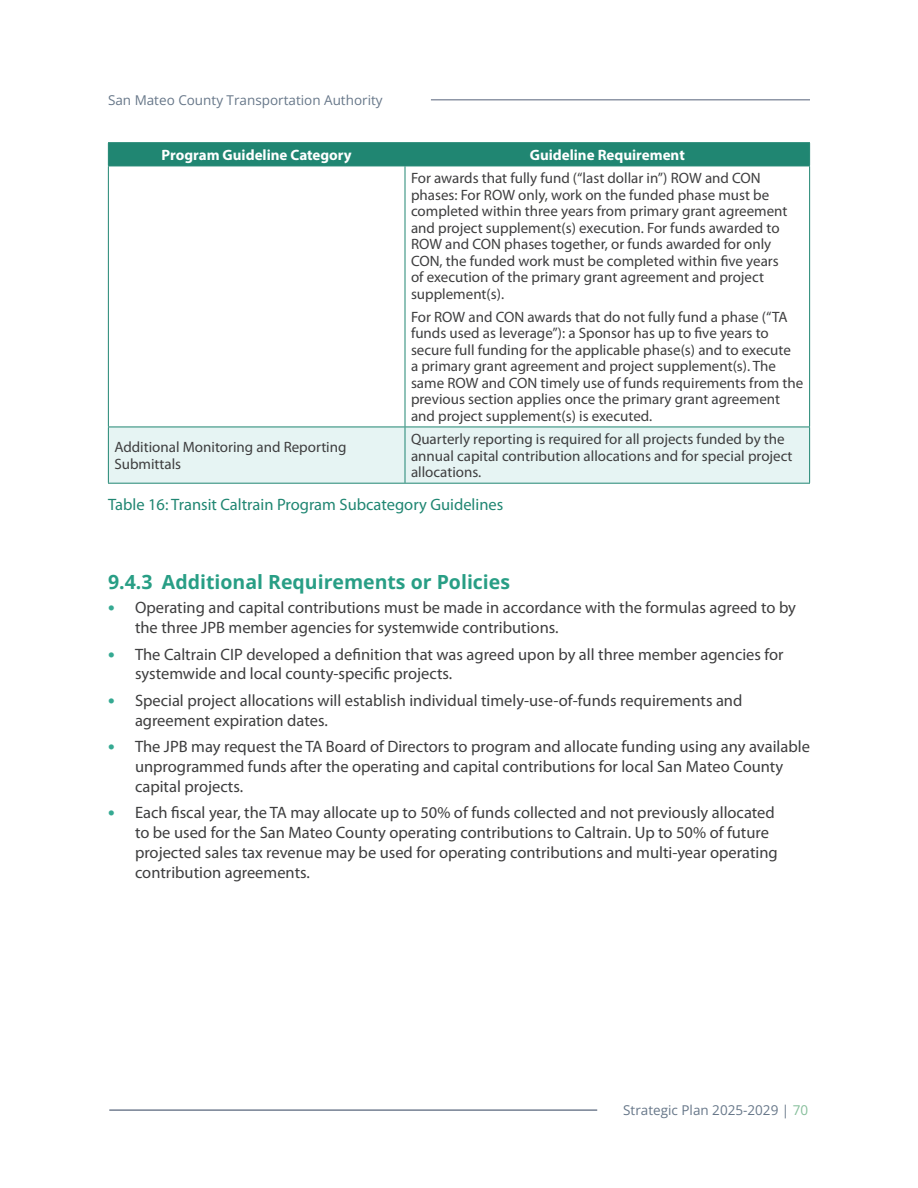
<style>
.page{position:relative;width:918px;height:1188px;background:#fff}
.page>*{position:absolute;margin:0;border:0;box-sizing:border-box;transform-origin:0 0}
.t1{font:700 19.5px "Open Sans";color:#289e85}
.t2{font:16.5px/19.8px "Myriad Pro";color:#3e3e3f}
.t3{font:16.5px "Myriad Pro";color:#208672}
.t4{font:15px/16.5px "Myriad Pro";color:#3e3e3f}
.t5{font:700 15px "Myriad Pro";color:#fff}
.t6{font:13.5px "Open Sans";color:#677789}
.s1{font-weight:700;font-size:19.5px;color:#35a992}
.s2{color:#85be9a}
</style>
<div class="page">
<hr style="left:431px;top:99px;width:379px;height:2px;background:#8e96a6">
<hr style="left:109px;top:1109px;width:488px;height:2px;background:#748092">
<div style="left:109px;top:428px;width:700px;height:55px;background:#e6f4f3"></div>
<hr style="left:108px;top:142px;width:297px;height:1px;background:#208672">
<hr style="left:405px;top:142px;width:405px;height:1px;background:#208672">
<div style="left:108px;top:143px;width:702px;height:23px;background:#208672"></div>
<hr style="left:108px;top:166px;width:297px;height:1px;background:#208672">
<hr style="left:108px;top:166px;width:1px;height:261px;background:#208672">
<hr style="left:405px;top:166px;width:405px;height:1px;background:#208672">
<hr style="left:405px;top:166px;width:1px;height:261px;background:#208672">
<hr style="left:809px;top:166px;width:1px;height:261px;background:#208672">
<hr style="left:108px;top:427px;width:297px;height:1px;background:#208672">
<hr style="left:108px;top:427px;width:1px;height:56px;background:#208672">
<hr style="left:405px;top:427px;width:405px;height:1px;background:#208672">
<hr style="left:405px;top:427px;width:1px;height:56px;background:#208672">
<hr style="left:809px;top:427px;width:1px;height:56px;background:#208672">
<hr style="left:108px;top:483px;width:297px;height:1px;background:#208672">
<hr style="left:405px;top:483px;width:405px;height:1px;background:#208672">
<p class="t6" style="left:108px;top:91px;width:276px">San Mateo County Transportation Authority</p>
<p class="t5" style="left:162px;top:145px;width:192px">Program Guideline Category</p>
<p class="t5" style="left:530px;top:145px;width:157px">Guideline Requirement</p>
<p class="t4" style="left:411px;top:170px;width:378px">For awards that fully fund (“last dollar in”) ROW and CON phases: For ROW only, work on the funded phase must be completed within three years from primary grant agreement and project supplement(s) execution. For funds awarded to ROW and CON phases together, or funds awarded for only CON, the funded work must be completed within five years of execution of the primary grant agreement and project supplement(s).</p>
<p class="t4" style="left:411px;top:308px;width:394px">For ROW and CON awards that do not fully fund a phase (“TA funds used as leverage”): a Sponsor has up to five years to secure full funding for the applicable phase(s) and to execute<br>a primary grant agreement and project supplement(s). The same ROW and CON timely use of funds requirements from the previous section applies once the primary grant agreement and project supplement(s) is executed.</p>
<p class="t4" style="left:114px;top:439px;width:234px">Additional Monitoring and Reporting<br>Submittals</p>
<p class="t4" style="left:411px;top:431px;width:383px">Quarterly reporting is required for all projects funded by the annual capital contribution allocations and for special project allocations.</p>
<p class="t3" style="left:108px;top:494px;width:397px">Table 16: Transit Caltrain Program Subcategory Guidelines</p>
<h3 class="t1" style="left:108px;top:568px;width:404px">9.4.3 Additional Requirements or Policies</h3>
<p class="t2" style="left:135px;top:598px;width:663px;text-indent:-27px"><span class="s1">•</span> Operating and capital contributions must be made in accordance with the formulas agreed to by the three JPB member agencies for systemwide contributions.</p>
<p class="t2" style="left:135px;top:644px;width:650px;text-indent:-27px"><span class="s1">•</span> The Caltrain CIP developed a definition that was agreed upon by all three member agencies for systemwide and local county-specific projects.</p>
<p class="t2" style="left:135px;top:690px;width:609px;text-indent:-27px"><span class="s1">•</span> Special project allocations will establish individual timely-use-of-funds requirements and agreement expiration dates.</p>
<p class="t2" style="left:135px;top:737px;width:676px;text-indent:-27px"><span class="s1">•</span> The JPB may request the TA Board of Directors to program and allocate funding using any available unprogrammed funds after the operating and capital contributions for local San Mateo County capital projects.</p>
<p class="t2" style="left:135px;top:803px;width:644px;text-indent:-27px"><span class="s1">•</span> Each fiscal year, the TA may allocate up to 50% of funds collected and not previously allocated to be used for the San Mateo County operating contributions to Caltrain. Up to 50% of future projected sales tax revenue may be used for operating contributions and multi-year operating contribution agreements.</p>
<p class="t6" style="left:623px;top:1101px;width:187px">Strategic Plan 2025-2029 | <span class="s2">70</span></p>
</div>
